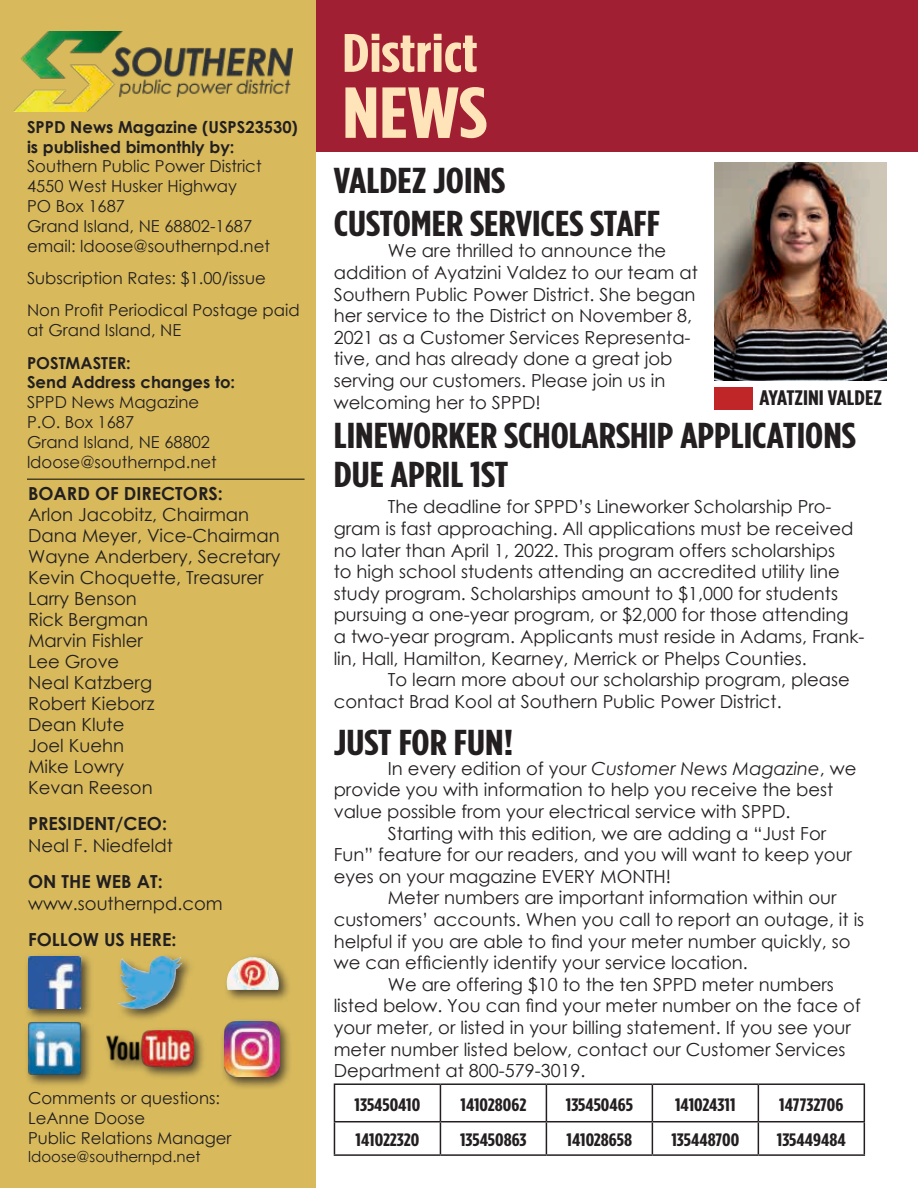
<style>
.page{position:relative;width:918px;height:1188px;background:#fff}
.page>*{position:absolute;margin:0;border:0;box-sizing:border-box;transform-origin:0 0}
.t1{font:700 72px "Gotham Condensed";color:#fee4b8;scale:1.2 1}
.t2{font:700 54px "Gotham Condensed";color:#fee4b8;scale:1.2 1}
.t3{font:700 36px/43.2px "Gotham Condensed";color:#231f20;scale:1.2 1}
.t4{font:700 21px "Gotham Condensed";color:#231f20;scale:1.2 1}
.t5{font:18px/21.6px "Century Gothic";color:#231f20}
.t6{font:700 18px "Gotham Condensed";color:#231f20;scale:1.2 1}
.t7{font:700 18px "Century Gothic";color:#231f20}
.t8{font:16.5px/19.8px "Century Gothic";color:#231f20}
.t9{font:700 16.5px/19.8px "Century Gothic";color:#231f20}
.t10{font:15px "Century Gothic";color:#231f20}
.s1{font-style:italic}
</style>
<div class="page">
<hr style="left:917px;top:813px;width:1px;height:375px;background:#d8ba5d">
<div style="left:316px;top:0;width:602px;height:152px;background:#a11f33"></div>
<div style="left:0;top:0;width:316px;height:1188px;background:#d8ba5d"></div>
<img style="left:14px;top:31px;width:278px;height:81px">
<div style="left:24px;top:953px;width:70px;height:69px;background:#231f20;opacity:.75"></div>
<img style="left:28px;top:956px;width:53px;height:53px">
<div style="left:116px;top:953px;width:79px;height:69px;background:#231f20;opacity:.75"></div>
<img style="left:118px;top:956px;width:65px;height:53px">
<div style="left:25px;top:1018px;width:69px;height:70px;background:#231f20;opacity:.75"></div>
<img style="left:28px;top:1022px;width:53px;height:53px">
<div style="left:104px;top:1027px;width:103px;height:52px;background:#231f20;opacity:.75"></div>
<img style="left:107px;top:1030px;width:86px;height:37px">
<div style="left:223px;top:954px;width:69px;height:49px;background:#231f20;opacity:.75"></div>
<img style="left:226px;top:957px;width:53px;height:33px">
<div style="left:220px;top:1018px;width:72px;height:72px;background:#231f20;opacity:.75"></div>
<img style="left:224px;top:1022px;width:56px;height:55px">
<hr style="left:27px;top:479px;width:278px;height:1px;background:#040504">
<div style="left:714px;top:387px;width:39px;height:23px;background:#c02527"></div>
<img style="left:714px;top:162px;width:173px;height:218px">
<hr style="left:334px;top:1083px;width:106px;height:2px;background:#231f20">
<hr style="left:334px;top:1085px;width:1px;height:36px;background:#231f20">
<hr style="left:440px;top:1083px;width:106px;height:2px;background:#231f20">
<hr style="left:440px;top:1085px;width:1px;height:36px;background:#231f20">
<hr style="left:546px;top:1083px;width:106px;height:2px;background:#231f20">
<hr style="left:546px;top:1085px;width:1px;height:36px;background:#231f20">
<hr style="left:652px;top:1083px;width:106px;height:2px;background:#231f20">
<hr style="left:652px;top:1085px;width:1px;height:36px;background:#231f20">
<hr style="left:758px;top:1083px;width:107px;height:2px;background:#231f20">
<hr style="left:758px;top:1085px;width:1px;height:36px;background:#231f20">
<hr style="left:864px;top:1085px;width:1px;height:36px;background:#231f20">
<hr style="left:334px;top:1121px;width:106px;height:1px;background:#231f20">
<hr style="left:334px;top:1122px;width:1px;height:32px;background:#231f20">
<hr style="left:440px;top:1121px;width:106px;height:1px;background:#231f20">
<hr style="left:440px;top:1122px;width:1px;height:32px;background:#231f20">
<hr style="left:546px;top:1121px;width:106px;height:1px;background:#231f20">
<hr style="left:546px;top:1122px;width:1px;height:32px;background:#231f20">
<hr style="left:652px;top:1121px;width:106px;height:1px;background:#231f20">
<hr style="left:652px;top:1122px;width:1px;height:32px;background:#231f20">
<hr style="left:758px;top:1121px;width:107px;height:1px;background:#231f20">
<hr style="left:758px;top:1122px;width:1px;height:32px;background:#231f20">
<hr style="left:864px;top:1122px;width:1px;height:32px;background:#231f20">
<hr style="left:334px;top:1154px;width:106px;height:2px;background:#231f20">
<hr style="left:440px;top:1154px;width:106px;height:2px;background:#231f20">
<hr style="left:546px;top:1154px;width:106px;height:2px;background:#231f20">
<hr style="left:652px;top:1154px;width:106px;height:2px;background:#231f20">
<hr style="left:758px;top:1154px;width:107px;height:2px;background:#231f20">
<p class="t9" style="left:27px;top:116px;width:272px">SPPD News Magazine (USPS23530) is published bimonthly by:</p>
<p class="t8" style="left:27px;top:156px;width:245px">Southern Public Power District<br>4550 West Husker Highway<br>PO Box 1687<br>Grand Island, NE 68802-1687 email: ldoose@southernpd.net</p>
<p class="t8" style="left:27px;top:262px;width:274px;line-height:32.4px">Subscription Rates: $1.00/issue<br>Non Profit Periodical Postage paid</p>
<p class="t8" style="left:27px;top:320px;width:156px">at Grand Island, NE</p>
<p class="t9" style="left:27px;top:352px;width:210px">POSTMASTER:<br>Send Address changes to:</p>
<p class="t8" style="left:27px;top:392px;width:191px">SPPD News Magazine<br>P.O. Box 1687<br>Grand Island, NE 68802 ldoose@southernpd.net</p>
<p class="t7" style="left:28px;top:480px;width:196px">BOARD OF DIRECTORS:</p>
<p class="t5" style="left:28px;top:504px;width:254px;line-height:21px">Arlon Jacobitz, Chairman<br>Dana Meyer, Vice-Chairman<br>Wayne Anderbery, Secretary<br>Kevin Choquette, Treasurer<br>Larry Benson<br>Rick Bergman<br>Marvin Fishler<br>Lee Grove<br>Neal Katzberg<br>Robert Kieborz<br>Dean Klute<br>Joel Kuehn<br>Mike Lowry<br>Kevan Reeson</p>
<p class="t7" style="left:28px;top:810px;width:140px">PRESIDENT/CEO:</p>
<p class="t5" style="left:28px;top:835px;width:146px">Neal F. Niedfeldt</p>
<p class="t7" style="left:28px;top:868px;width:136px">ON THE WEB AT:</p>
<p class="t5" style="left:28px;top:892px;width:196px">www.southernpd.com</p>
<p class="t7" style="left:28px;top:925px;width:150px">FOLLOW US HERE:</p>
<p class="t8" style="left:28px;top:1088px;width:205px">Comments or questions:<br>LeAnne Doose<br>Public Relations Manager</p>
<p class="t10" style="left:28px;top:1146px;width:174px">ldoose@southernpd.net</p>
<h2 class="t2" style="left:342px;top:23px;width:114px">District</h2>
<h1 class="t1" style="left:342px;top:72px;width:122px">NEWS</h1>
<h3 class="t3" style="left:334px;top:157px;width:274px">VALDEZ JOINS<br>CUSTOMER SERVICES STAFF</h3>
<p class="t5" style="left:334px;top:240px;width:366px;text-indent:54px">We are thrilled to announce the addition of Ayatzini Valdez to our team at Southern Public Power District. She began her service to the District on November 8, 2021 as a Customer Services Representa&shy;tive, and has already done a great job serving our customers. Please join us in welcoming her to SPPD!</p>
<p class="t4" style="left:760px;top:386px;width:104px">AYATZINI VALDEZ</p>
<h3 class="t3" style="left:334px;top:415px;width:437px;line-height:39px">LINEWORKER SCHOLARSHIP APPLICATIONS<br>DUE APRIL 1ST</h3>
<p class="t5" style="left:334px;top:496px;width:532px;text-indent:54px">The deadline for SPPD’s Lineworker Scholarship Pro&shy;gram is fast approaching. All applications must be received no later than April 1, 2022. This program offers scholarships<br>to high school students attending an accredited utility line study program. Scholarships amount to $1,000 for students pursuing a one-year program, or $2,000 for those attending a two-year program. Applicants must reside in Adams, Frank&shy;lin, Hall, Hamilton, Kearney, Merrick or Phelps Counties.</p>
<p class="t5" style="left:334px;top:669px;width:517px;text-indent:54px">To learn more about our scholarship program, please contact Brad Kool at Southern Public Power District.</p>
<h3 class="t3" style="left:334px;top:720px;width:151px">JUST FOR FUN!</h3>
<p class="t5" style="left:388px;top:757px;width:470px">In every edition of your <span class="s1">Customer News Magazine</span>, we</p>
<p class="t5" style="left:334px;top:779px;width:501px">provide you with information to help you receive the best</p>
<p class="t5" style="left:334px;top:800px;width:458px">value possible from your electrical service with SPPD.</p>
<p class="t5" style="left:388px;top:822px;width:440px">Starting with this edition, we are adding a “Just For</p>
<p class="t5" style="left:334px;top:844px;width:520px">Fun” feature for our readers, and you will want to keep your</p>
<p class="t5" style="left:334px;top:865px;width:339px">eyes on your magazine EVERY MONTH!</p>
<p class="t5" style="left:388px;top:887px;width:450px">Meter numbers are important information within our</p>
<p class="t5" style="left:334px;top:908px;width:532px">customers’ accounts. When you call to report an outage, it is</p>
<p class="t5" style="left:334px;top:930px;width:518px">helpful if you are able to find your meter number quickly, so</p>
<p class="t5" style="left:334px;top:952px;width:416px">we can efficiently identify your service location.</p>
<p class="t5" style="left:388px;top:973px;width:448px">We are offering $10 to the ten SPPD meter numbers</p>
<p class="t5" style="left:334px;top:995px;width:528px">listed below. You can find your meter number on the face of</p>
<p class="t5" style="left:334px;top:1016px;width:519px">your meter, or listed in your billing statement. If you see your</p>
<p class="t5" style="left:334px;top:1038px;width:513px">meter number listed below, contact our Customer Services</p>
<p class="t5" style="left:334px;top:1060px;width:253px">Department at 800-579-3019.</p>
<p class="t6" style="left:355px;top:1094px;width:56px">135450410</p>
<p class="t6" style="left:461px;top:1094px;width:56px">141028062</p>
<p class="t6" style="left:566px;top:1094px;width:57px">135450465</p>
<p class="t6" style="left:675px;top:1094px;width:52px">141024311</p>
<p class="t6" style="left:779px;top:1094px;width:55px">147732706</p>
<p class="t6" style="left:356px;top:1130px;width:54px">141022320</p>
<p class="t6" style="left:460px;top:1130px;width:57px">135450863</p>
<p class="t6" style="left:567px;top:1130px;width:56px">141028658</p>
<p class="t6" style="left:671px;top:1130px;width:58px">135448700</p>
<p class="t6" style="left:777px;top:1130px;width:59px">135449484</p>
</div>
